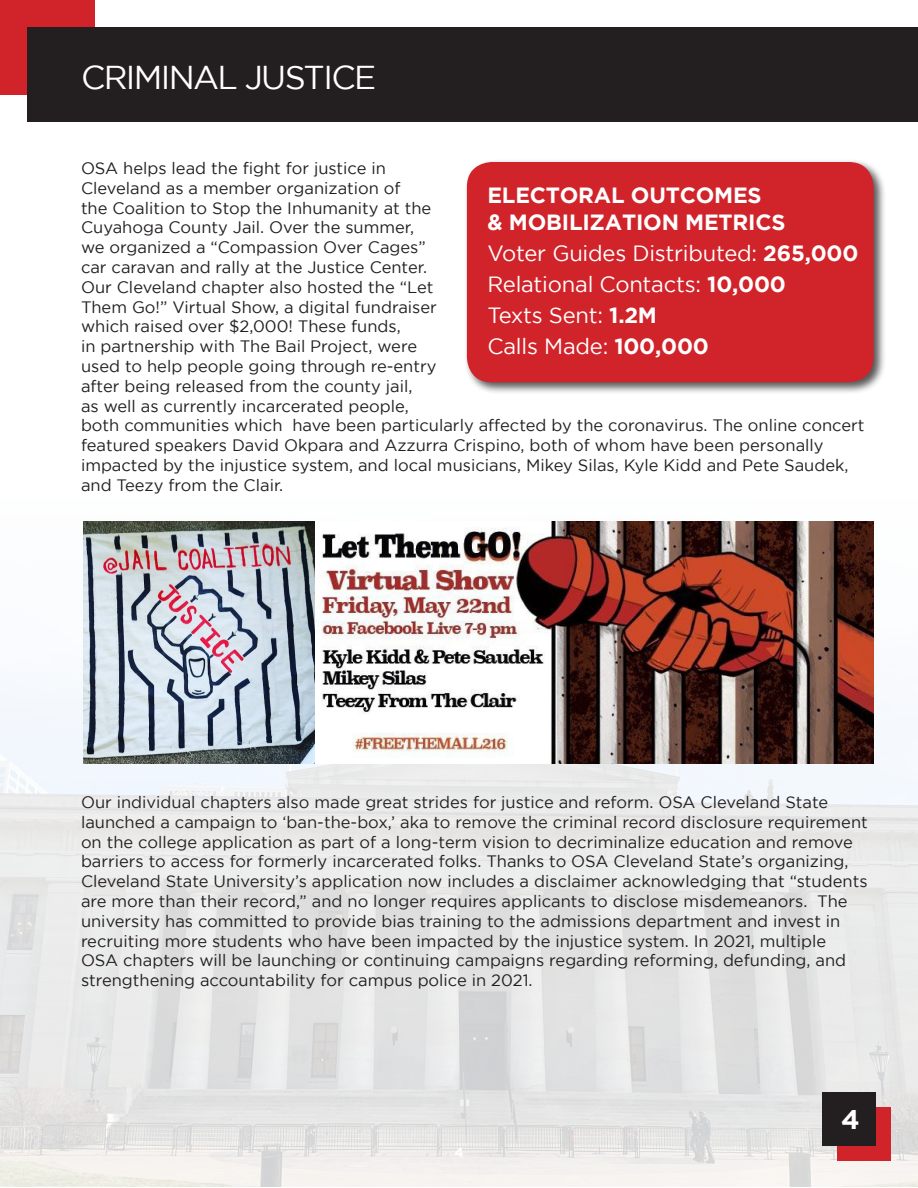
<style>
.page{position:relative;width:918px;height:1188px;background:#fff}
.page>*{position:absolute;margin:0;border:0;box-sizing:border-box;transform-origin:0 0}
.t1{font:33px "Gotham";letter-spacing:-.05em;color:#fff}
.Body-Copy{font:700 27px "Gotham";color:#fff}
.Body-Copy-2{font:21.9px "Gotham";letter-spacing:-.01em;color:#fff}
.Body-Copy-3{font:700 21.9px "Gotham";letter-spacing:-.01em;color:#fff}
.Body-Copy-4{font:16.5px/19.8px "Gotham";color:#231f20}
.t2{font:700 13.5px "Gotham";color:#fff}
.s1{font-weight:700}
</style>
<div class="page">
<img style="left:0;top:692px;width:918px;height:494px">
<div style="left:837px;top:1107px;width:54px;height:54px;background:#d1232a"></div>
<div style="left:0;top:0;width:94px;height:94px;background:#d1232a"></div>
<div style="left:27px;top:27px;width:891px;height:95px;background:#231f20"></div>
<div style="left:822px;top:1092px;width:54px;height:54px;background:#231f20"></div>
<div style="left:464px;top:159px;width:422px;height:236px;background:#231f20;opacity:.75"></div>
<div style="left:467px;top:162px;width:407px;height:220px;background:#d1232a;border-radius:25px"></div>
<img style="left:83px;top:521px;width:791px;height:242px">
<p class="t1" style="left:81px;top:59px;width:297px">CRIMINAL JUSTICE</p>
<p class="Body-Copy-4" style="left:81px;top:158px;width:785px">OSA helps lead the fight for justice in<br>Cleveland as a member organization of<br>the Coalition to Stop the Inhumanity at the<br>Cuyahoga County Jail. Over the summer,<br>we organized a “Compassion Over Cages”<br>car caravan and rally at the Justice Center.<br>Our Cleveland chapter also hosted the “Let<br>Them Go!” Virtual Show, a digital fundraiser<br>which raised over $2,000! These funds,<br>in partnership with The Bail Project, were<br>used to help people going through re-entry<br>after being released from the county jail,<br>as well as currently incarcerated people,<br>both communities which have been particularly affected by the coronavirus. The online concert featured speakers David Okpara and Azzurra Crispino, both of whom have been personally impacted by the injustice system, and local musicians, Mikey Silas, Kyle Kidd and Pete Saudek, and Teezy from the Clair.</p>
<p class="Body-Copy-3" style="left:487px;top:183px;width:276px">ELECTORAL OUTCOMES</p>
<p class="Body-Copy-3" style="left:487px;top:209px;width:299px">&amp; MOBILIZATION METRICS</p>
<p class="Body-Copy-2" style="left:487px;top:241px;width:373px">Voter Guides Distributed: <span class="s1">265,000</span></p>
<p class="Body-Copy-2" style="left:487px;top:272px;width:300px">Relational Contacts: <span class="s1">10,000</span></p>
<p class="Body-Copy-2" style="left:487px;top:303px;width:171px">Texts Sent: <span class="s1">1.2M</span></p>
<p class="Body-Copy-2" style="left:487px;top:334px;width:223px">Calls Made: <span class="s1">100,000</span></p>
<p class="Body-Copy-4" style="left:81px;top:792px;width:788px">Our individual chapters also made great strides for justice and reform. OSA Cleveland State launched a campaign to ‘ban-the-box,’ aka to remove the criminal record disclosure requirement on the college application as part of a long-term vision to decriminalize education and remove barriers to access for formerly incarcerated folks. Thanks to OSA Cleveland State’s organizing, Cleveland State University’s application now includes a disclaimer acknowledging that “students are more than their record,” and no longer requires applicants to disclose misdemeanors. The university has committed to provide bias training to the admissions department and invest in recruiting more students who have been impacted by the injustice system. In 2021, multiple<br>OSA chapters will be launching or continuing campaigns regarding reforming, defunding, and strengthening accountability for campus police in 2021.</p>
<p class="t2" style="left:454px;top:1145px;width:11px">4</p>
<p class="Body-Copy" style="left:841px;top:1104px;width:20px">4</p>
</div>
